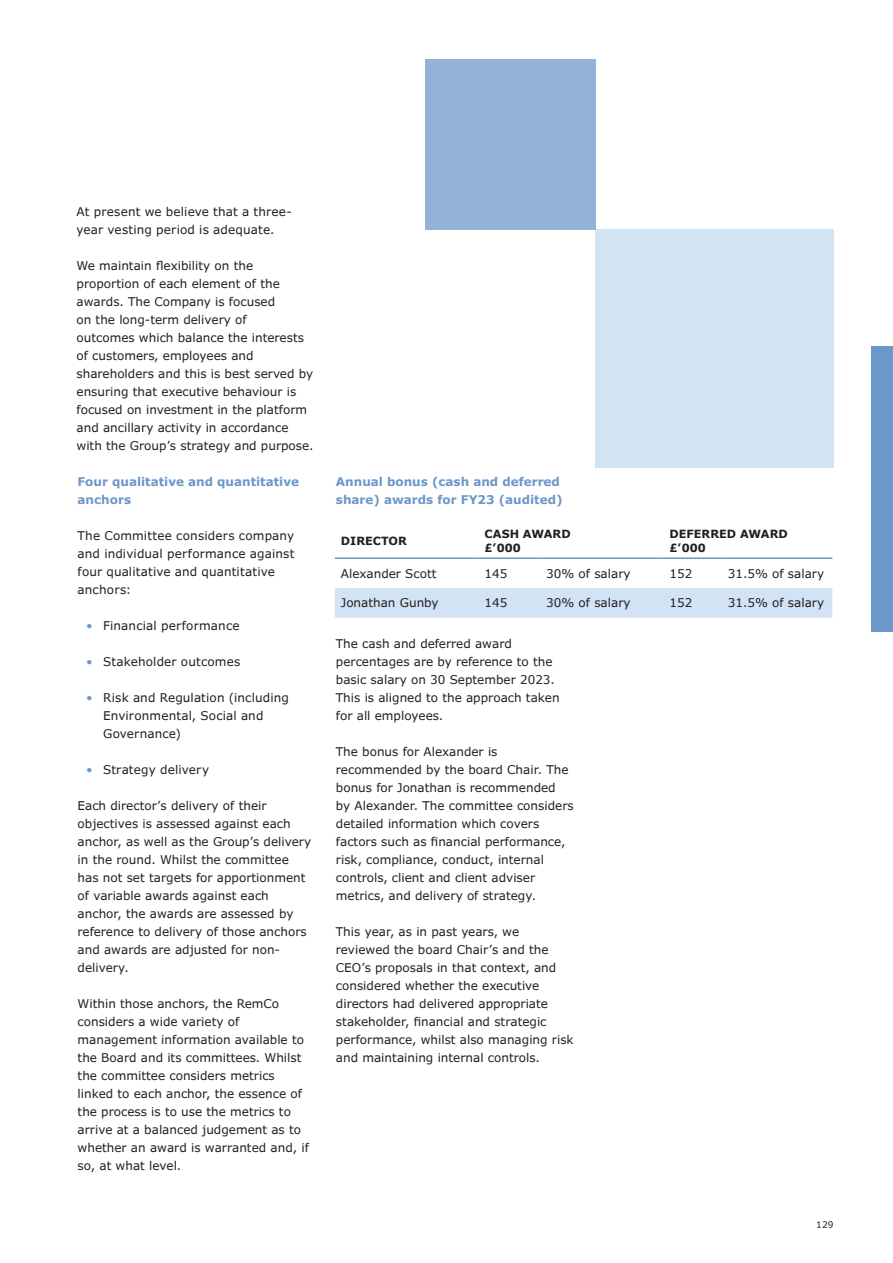
<style>
.page{position:relative;width:893px;height:1263px;background:#fff}
.page>*{position:absolute;margin:0;border:0;box-sizing:border-box;transform-origin:0 0}
.Body_copy{font:12px/18px "Verdana Pro";color:#231f20}
.Body_bullet_points{font:12px/18px "Verdana Pro";letter-spacing:.01em;color:#231f20}
.H2_paragraph_header{font:700 12px/18px "Verdana Pro";color:#6c97c9}
.Body_copy-2{font:700 11.25px "Verdana Pro";color:#231f20}
.t1{font:9px "Verdana Pro";color:#231f20}
.s1{color:#6c97c9}
</style>
<div class="page">
<div style="left:872px;top:345px;width:21px;height:286px;background:#6c97c9"></div>
<div style="left:335px;top:588px;width:497px;height:30px;background:#d2e3f4"></div>
<hr style="left:335px;top:557px;width:144px;height:2px;background:#6c97c9">
<hr style="left:479px;top:557px;width:61px;height:2px;background:#6c97c9">
<hr style="left:540px;top:557px;width:124px;height:2px;background:#6c97c9">
<hr style="left:664px;top:557px;width:58px;height:2px;background:#6c97c9">
<hr style="left:722px;top:557px;width:110px;height:2px;background:#6c97c9">
<div style="left:595px;top:230px;width:238px;height:238px;background:#d2e3f4"></div>
<div style="left:425px;top:60px;width:170px;height:170px;background:#94b1d7"></div>
<p class="Body_bullet_points" style="left:77px;top:203px;width:217px">At present we believe that a three&shy;year vesting period is adequate.</p>
<p class="Body_copy" style="left:77px;top:257px;width:238px">We maintain flexibility on the proportion of each element of the awards. The Company is focused<br>on the long-term delivery of<br>outcomes which balance the interests of customers, employees and shareholders and this is best served by ensuring that executive behaviour is focused on investment in the platform and ancillary activity in accordance with the Group’s strategy and purpose.</p>
<p class="H2_paragraph_header" style="left:78px;top:473px;width:223px">Four qualitative and quantitative anchors</p>
<p class="Body_bullet_points" style="left:78px;top:527px;width:218px">The Committee considers company and individual performance against four qualitative and quantitative anchors:</p>
<p class="Body_copy" style="left:86px;top:617px;width:155px"><span class="s1">•</span> Financial performance</p>
<p class="Body_copy" style="left:86px;top:653px;width:156px"><span class="s1">•</span> Stakeholder outcomes</p>
<p class="Body_copy" style="left:103px;top:689px;width:187px;text-indent:-17px"><span class="s1">•</span> Risk and Regulation (including<br>Environmental, Social and<br>Governance)</p>
<p class="Body_copy" style="left:86px;top:761px;width:125px"><span class="s1">•</span> Strategy delivery</p>
<p class="Body_copy" style="left:78px;top:797px;width:235px">Each director’s delivery of their objectives is assessed against each anchor, as well as the Group’s delivery in the round. Whilst the committee has not set targets for apportionment of variable awards against each anchor, the awards are assessed by reference to delivery of those anchors and awards are adjusted for non&shy;delivery.</p>
<p class="Body_copy" style="left:78px;top:995px;width:233px">Within those anchors, the RemCo considers a wide variety of management information available to the Board and its committees. Whilst the committee considers metrics linked to each anchor, the essence of the process is to use the metrics to arrive at a balanced judgement as to whether an award is warranted and, if so, at what level.</p>
<p class="H2_paragraph_header" style="left:336px;top:473px;width:228px">Annual bonus (cash and deferred share) awards for FY23 (audited)</p>
<p class="Body_copy-2" style="left:341px;top:533px;width:68px">DIRECTOR</p>
<p class="Body_copy-2" style="left:485px;top:526px;width:88px">CASH AWARD</p>
<p class="Body_copy-2" style="left:670px;top:526px;width:120px">DEFERRED AWARD</p>
<p class="Body_copy-2" style="left:485px;top:541px;width:38px">£’000</p>
<p class="Body_copy-2" style="left:670px;top:541px;width:38px">£’000</p>
<p class="Body_copy" style="left:341px;top:564px;width:97px">Alexander Scott</p>
<p class="Body_copy" style="left:485px;top:564px;width:24px">145</p>
<p class="Body_copy" style="left:546px;top:564px;width:86px">30% of salary</p>
<p class="Body_copy" style="left:670px;top:564px;width:24px">152</p>
<p class="Body_copy" style="left:728px;top:564px;width:98px">31.5% of salary</p>
<p class="Body_copy" style="left:341px;top:594px;width:99px">Jonathan Gunby</p>
<p class="Body_copy" style="left:485px;top:594px;width:24px">145</p>
<p class="Body_copy" style="left:546px;top:594px;width:86px">30% of salary</p>
<p class="Body_copy" style="left:670px;top:594px;width:24px">152</p>
<p class="Body_copy" style="left:728px;top:594px;width:98px">31.5% of salary</p>
<p class="Body_copy" style="left:336px;top:635px;width:225px">The cash and deferred award percentages are by reference to the basic salary on 30 September 2023.<br>This is aligned to the approach taken for all employees.</p>
<p class="Body_copy" style="left:336px;top:743px;width:239px">The bonus for Alexander is recommended by the board Chair. The bonus for Jonathan is recommended<br>by Alexander. The committee considers detailed information which covers factors such as financial performance, risk, compliance, conduct, internal controls, client and client adviser metrics, and delivery of strategy.</p>
<p class="Body_copy" style="left:336px;top:923px;width:239px">This year, as in past years, we reviewed the board Chair’s and the CEO’s proposals in that context, and considered whether the executive directors had delivered appropriate stakeholder, financial and strategic performance, whilst also managing risk and maintaining internal controls.</p>
<p class="t1" style="left:816px;top:1219px;width:19px">129</p>
</div>
